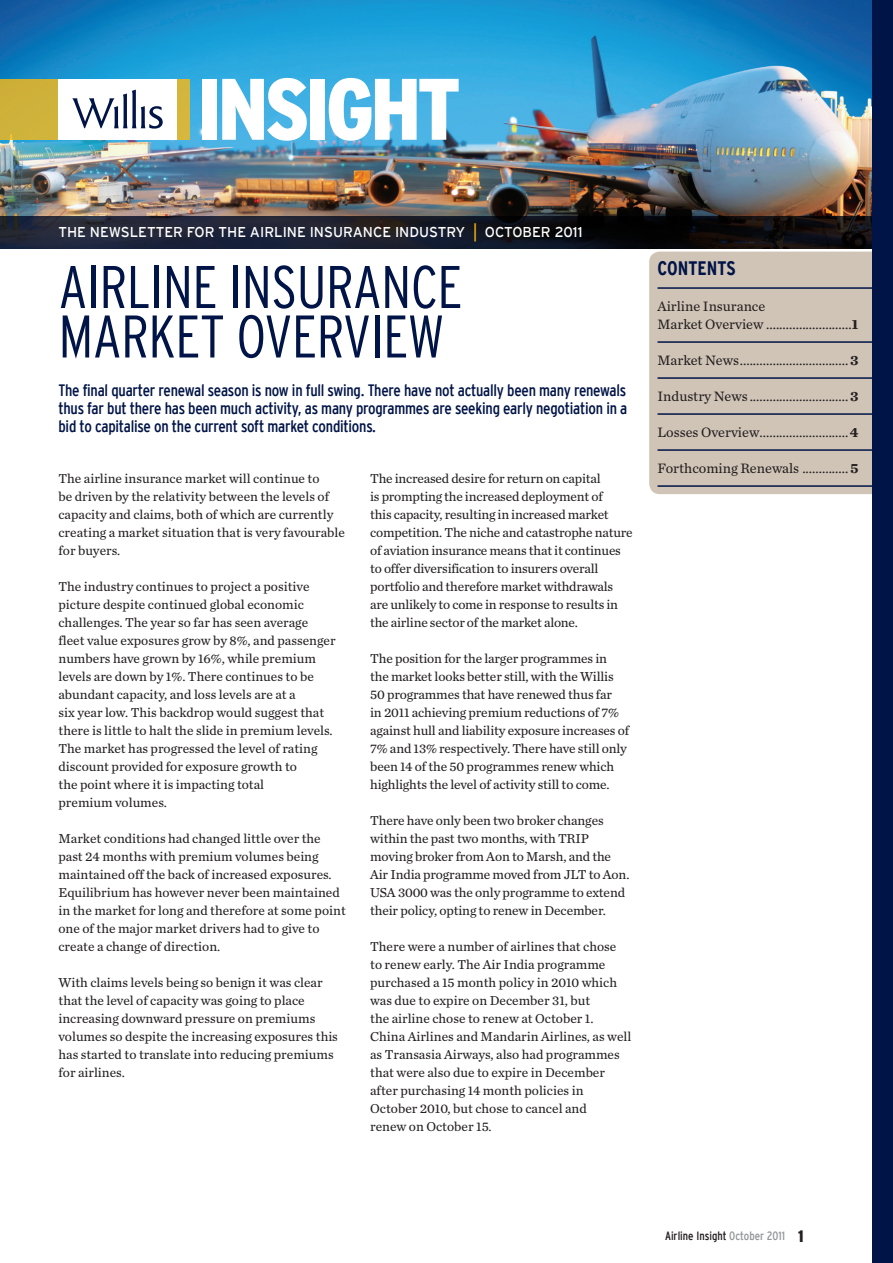
<style>
.page{position:relative;width:893px;height:1263px;background:#fff}
.page>*{position:absolute;margin:0;border:0;box-sizing:border-box;transform-origin:0 0}
.t1{font:900 condensed 87px "Interstate";letter-spacing:-.045em;color:#fff}
.big_head{font:300 condensed 60px/49.5px "Interstate";letter-spacing:-.01em;color:#001447}
.big_head-2{font:700 condensed 19.5px "Interstate";color:#001447}
.Intro{font:condensed 16.5px/18px "Interstate";letter-spacing:-.015em;color:#001447;text-align:justify}
.big_head-3{font:14.25px/18px "Chronicle Text G2";color:#231f20}
.t2{font:14.25px "Interstate";color:#fff}
.body_text{font:13.5px/18px "Chronicle Text G2";color:#231f20}
.t3{font:condensed 12px "Interstate";color:#231f20}
.s1{font-size:18.6px;color:#fcb814}
.s2{font-weight:700}
.s3{color:#939598}
.s4{font-weight:900;font-size:16.5px}
</style>
<div class="page">
<img style="left:0;top:0;width:872px;height:216px">
<svg style="left:0;top:216px;width:872px;height:32px;background:#161823"></svg>
<div style="left:649px;top:252px;width:223px;height:242px;background:#d0c4b6"></div>
<div style="left:0;top:79px;width:190px;height:60px;background:#ceb23a"></div>
<div style="left:58px;top:79px;width:119px;height:60px;background:#fff"></div>
<svg style="left:72px;top:90px;width:91px;height:39px"></svg>
<div style="left:872px;top:0;width:21px;height:1263px;background:#001447"></div>
<hr style="left:657px;top:287px;width:222px;height:2px;background:#001447">
<hr style="left:657px;top:341px;width:222px;height:2px;background:#001447">
<hr style="left:657px;top:377px;width:222px;height:2px;background:#001447">
<hr style="left:657px;top:413px;width:222px;height:2px;background:#001447">
<hr style="left:657px;top:449px;width:222px;height:2px;background:#001447">
<hr style="left:657px;top:485px;width:222px;height:2px;background:#001447">
<p class="t1" style="left:198px;top:61px;width:265px">INSIGHT</p>
<p class="t2" style="left:58px;top:224px;width:526px">THE NEWSLETTER FOR THE AIRLINE INSURANCE INDUSTRY <span class="s1">|</span> OCTOBER 2011</p>
<p class="big_head" style="left:58px;top:262px;width:406px">AIRLINE INSURANCE<br>MARKET OVERVIEW</p>
<p class="Intro" style="left:58px;top:381px;width:570px">The final quarter renewal season is now in full swing. There have not actually been many renewals thus far but there has been much activity, as many programmes are seeking early negotiation in a bid to capitalise on the current soft market conditions.</p>
<p class="body_text" style="left:58px;top:468px;width:288px">The airline insurance market will continue to<br>be driven by the relativity between the levels of capacity and claims, both of which are currently creating a market situation that is very favourable for buyers.</p>
<p class="body_text" style="left:58px;top:576px;width:279px">The industry continues to project a positive picture despite continued global economic challenges. The year so far has seen average fleet value exposures grow by 8%, and passenger numbers have grown by 16%, while premium levels are down by 1%. There continues to be abundant capacity, and loss levels are at a<br>six year low. This backdrop would suggest that there is little to halt the slide in premium levels.<br>The market has progressed the level of rating discount provided for exposure growth to<br>the point where it is impacting total<br>premium volumes.</p>
<p class="body_text" style="left:58px;top:828px;width:289px">Market conditions had changed little over the past 24 months with premium volumes being maintained off the back of increased exposures.<br>Equilibrium has however never been maintained in the market for long and therefore at some point one of the major market drivers had to give to create a change of direction.</p>
<p class="body_text" style="left:58px;top:972px;width:281px">With claims levels being so benign it was clear that the level of capacity was going to place increasing downward pressure on premiums volumes so despite the increasing exposures this has started to translate into reducing premiums for airlines.</p>
<p class="body_text" style="left:370px;top:468px;width:264px">The increased desire for return on capital<br>is prompting the increased deployment of<br>this capacity, resulting in increased market competition. The niche and catastrophe nature of aviation insurance means that it continues to offer diversification to insurers overall portfolio and therefore market withdrawals are unlikely to come in response to results in the airline sector of the market alone.</p>
<p class="body_text" style="left:370px;top:648px;width:261px">The position for the larger programmes in the market looks better still, with the Willis 50 programmes that have renewed thus far<br>in 2011 achieving premium reductions of 7% against hull and liability exposure increases of 7% and 13% respectively. There have still only been 14 of the 50 programmes renew which highlights the level of activity still to come.</p>
<p class="body_text" style="left:370px;top:810px;width:261px">There have only been two broker changes within the past two months, with TRIP moving broker from Aon to Marsh, and the Air India programme moved from JLT to Aon.<br>USA 3000 was the only programme to extend their policy, opting to renew in December.</p>
<p class="body_text" style="left:370px;top:936px;width:263px">There were a number of airlines that chose to renew early. The Air India programme purchased a 15 month policy in 2010 which was due to expire on December 31, but<br>the airline chose to renew at October 1.<br>China Airlines and Mandarin Airlines, as well as Transasia Airways, also had programmes that were also due to expire in December after purchasing 14 month policies in October 2010, but chose to cancel and<br>renew on October 15.</p>
<p class="big_head-2" style="left:657px;top:257px;width:80px">CONTENTS</p>
<p class="big_head-3" style="left:657px;top:296px;width:203px">Airline Insurance<br>Market Overview ..........................<span class="s2">1</span></p>
<p class="big_head-3" style="left:657px;top:350px;width:203px">Market News.................................<span class="s2">3</span></p>
<p class="big_head-3" style="left:657px;top:386px;width:203px">Industry News ..............................<span class="s2">3</span></p>
<p class="big_head-3" style="left:657px;top:422px;width:203px">Losses Overview...........................<span class="s2">4</span></p>
<p class="big_head-3" style="left:657px;top:458px;width:203px">Forthcoming Renewals ..............<span class="s2">5</span></p>
<p class="t3" style="left:665px;top:1229px;width:140px">Airline Insight <span class="s3">October 2011</span> <span class="s4">1</span></p>
</div>
